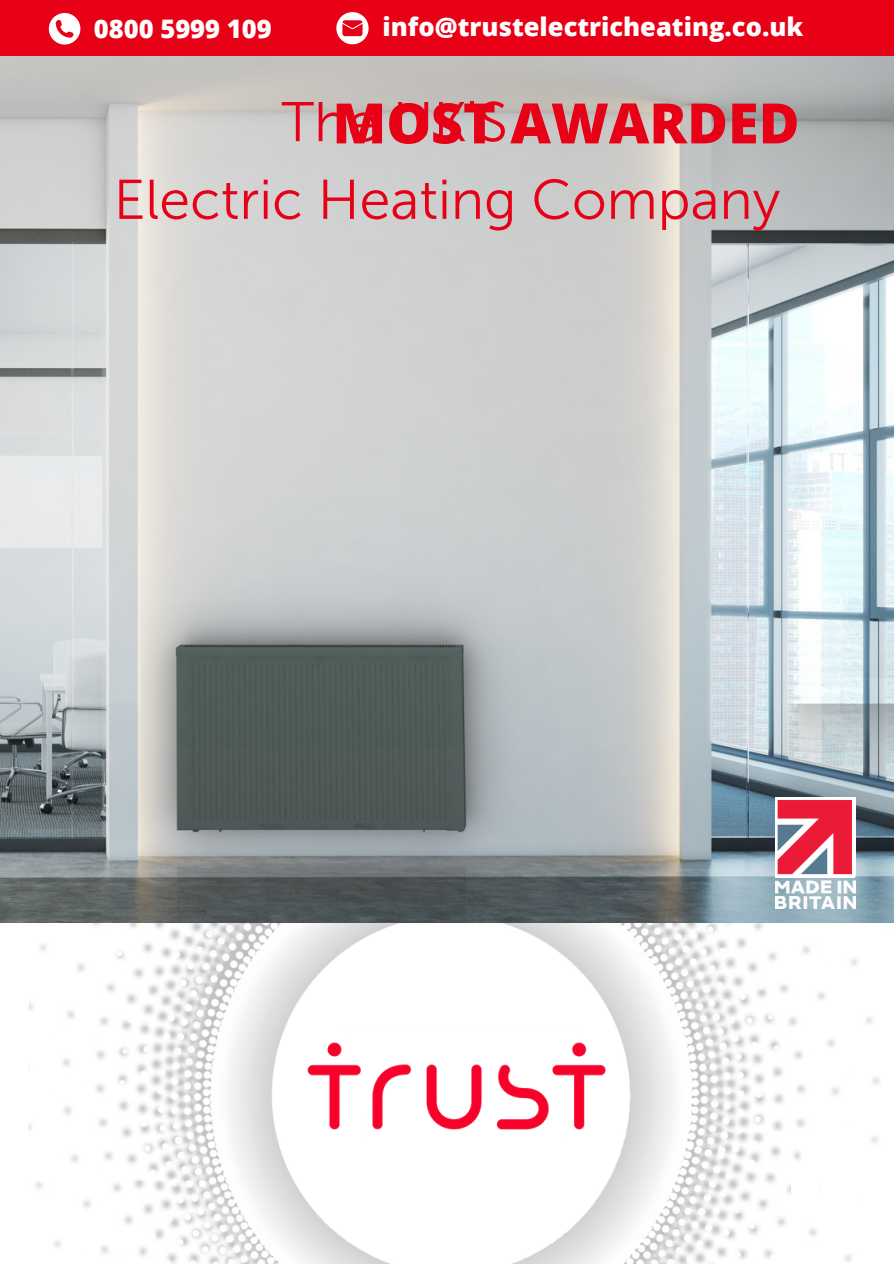
<style>
.page{position:relative;width:894px;height:1264px;background:#fff}
.page>*{position:absolute;margin:0;border:0;box-sizing:border-box;transform-origin:0 0}
.t1{font:800 55.8px "Open Sans";color:#e80017}
.t2{font:55.65px/77.7px "Museo Sans 300";color:#e80017}
.t3{font:800 25.5px "Open Sans";color:#fff}
</style>
<div class="page">
<img style="left:29px;top:922px;width:864px;height:341px">
<img style="left:790px;top:1124px;width:103px;height:139px">
<div style="left:791px;top:1170px;width:14px;height:47px;background:#fff"></div>
<div style="left:821px;top:1126px;width:29px;height:111px;background:#fff"></div>
<div style="left:862px;top:1189px;width:28px;height:74px;background:#fff"></div>
<img style="left:0;top:56px;width:893px;height:866px">
<img style="left:292px;top:1022px;width:320px;height:129px">
<div style="left:0;top:0;width:893px;height:56px;background:#e80017"></div>
<svg style="left:49px;top:13px;width:31px;height:32px"></svg>
<svg style="left:336px;top:12px;width:32px;height:32px"></svg>
<img style="left:775px;top:797px;width:80px;height:111px">
<img style="left:775px;top:797px;width:79px;height:80px">
<p class="t3" style="left:94px;top:11px;width:179px">0800 5999 109</p>
<p class="t3" style="left:382px;top:9px;width:422px">info@trustelectricheating.co.uk</p>
<p class="t2" style="left:114px;top:83px;width:668px;text-indent:168px">The UK'S<br>Electric Heating Company</p>
<p class="t1" style="left:332px;top:84px;width:468px">MOST AWARDED</p>
</div>
